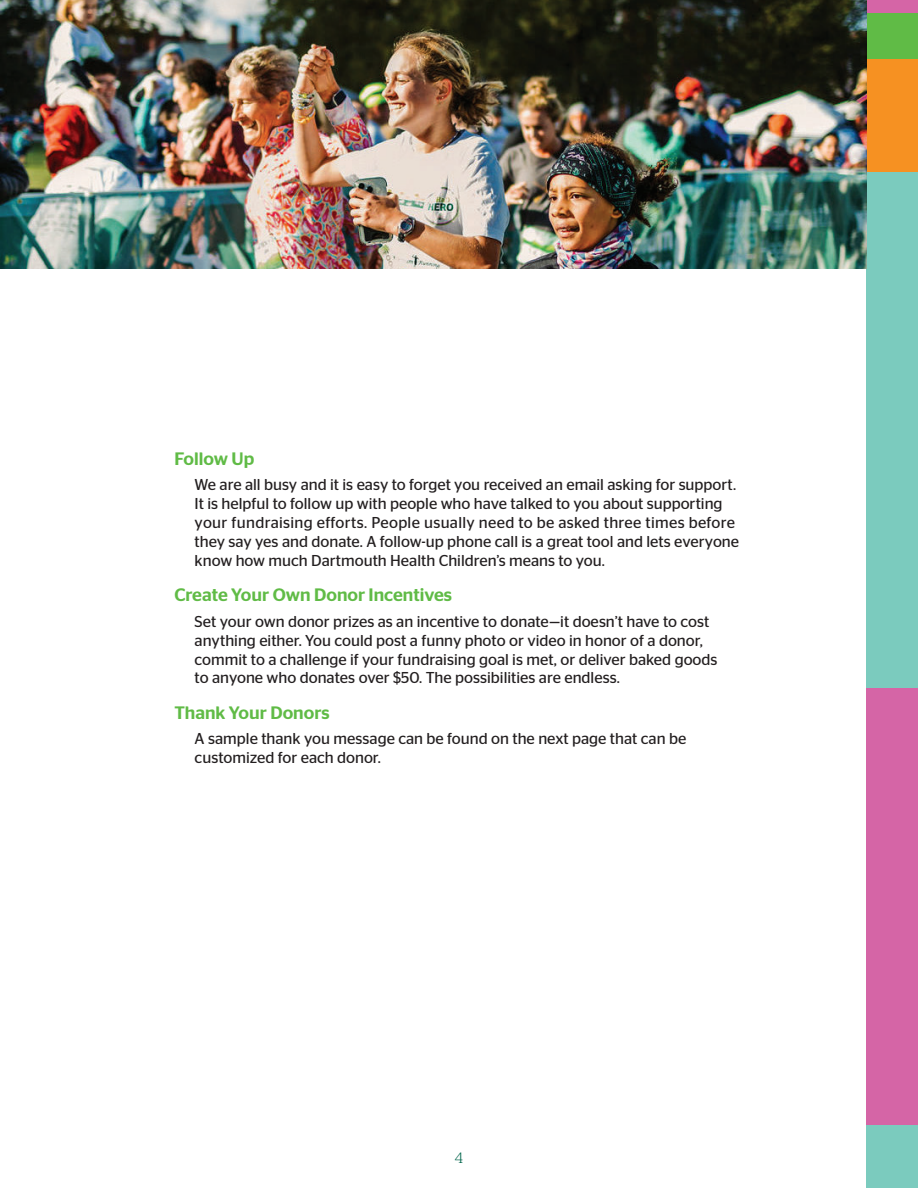
<style>
.page{position:relative;width:918px;height:1188px;background:#fff}
.page>*{position:absolute;margin:0;border:0;box-sizing:border-box;transform-origin:0 0}
.t1{font:500 18px "Stag Sans";color:#60bb46}
.t2{font:15.75px/18.9px "Stag Sans";color:#231f20}
.t3{font:300 15px "Stag";color:#00654b}
</style>
<div class="page">
<div style="left:866px;top:105px;width:52px;height:1083px;background:#7bcbbe"></div>
<div style="left:866px;top:689px;width:52px;height:436px;background:#d565a6"></div>
<div style="left:866px;top:0;width:52px;height:13px;background:#d565a6"></div>
<div style="left:866px;top:13px;width:52px;height:46px;background:#60bb46"></div>
<div style="left:866px;top:59px;width:52px;height:112px;background:#f69122"></div>
<img style="left:1px;top:0;width:865px;height:269px">
<p class="t1" style="left:174px;top:445px;width:82px">Follow Up</p>
<p class="t2" style="left:195px;top:474px;width:546px">We are all busy and it is easy to forget you received an email asking for support.<br>It is helpful to follow up with people who have talked to you about supporting your fundraising efforts. People usually need to be asked three times before they say yes and donate. A follow-up phone call is a great tool and lets everyone know how much Dartmouth Health Children’s means to you.</p>
<p class="t1" style="left:174px;top:582px;width:279px">Create Your Own Donor Incentives</p>
<p class="t2" style="left:195px;top:611px;width:524px">Set your own donor prizes as an incentive to donate—it doesn’t have to cost anything either. You could post a funny photo or video in honor of a donor, commit to a challenge if your fundraising goal is met, or deliver baked goods to anyone who donates over $50. The possibilities are endless.</p>
<p class="t1" style="left:174px;top:699px;width:157px">Thank Your Donors</p>
<p class="t2" style="left:195px;top:728px;width:493px">A sample thank you message can be found on the next page that can be customized for each donor.</p>
<p class="t3" style="left:455px;top:1149px;width:10px">4</p>
</div>
